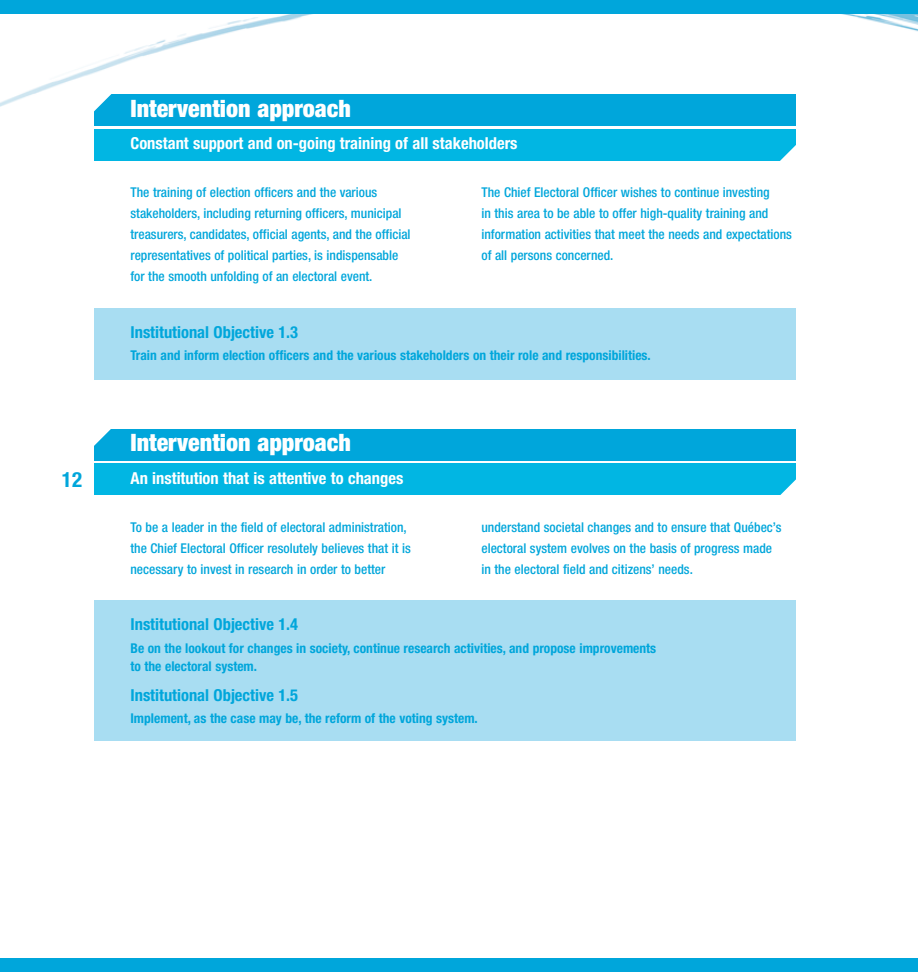
<style>
.page{position:relative;width:918px;height:972px;background:#fff}
.page>*{position:absolute;margin:0;border:0;box-sizing:border-box;transform-origin:0 0}
.t1{font:900 condensed 24px "Helvetica Neue";color:#fff}
.t2{font:700 condensed 21px "Helvetica Neue";color:#00a6db}
.t3{font:700 condensed 16.5px "Helvetica Neue";color:#fff}
.t4{font:700 condensed 16.5px "Helvetica Neue";color:#00a6db}
.t5{font:500 condensed 13.5px/21px "Helvetica Neue";color:#00a6db}
.t6{font:700 condensed 13.5px/18px "Helvetica Neue";color:#00a6db}
</style>
<div class="page">
<img style="left:0;top:14px;width:918px;height:147px">
<div style="left:0;top:958px;width:918px;height:14px;background:#00a6db"></div>
<div style="left:0;top:0;width:918px;height:14px;background:#00a6db"></div>
<div style="left:94px;top:94px;width:702px;height:32px;background:#00a6db"></div>
<div style="left:94px;top:129px;width:702px;height:31px;background:#01b6e3"></div>
<svg style="left:74px;top:74px;width:38px;height:38px"></svg>
<svg style="left:779px;top:143px;width:38px;height:18px"></svg>
<div style="left:94px;top:429px;width:702px;height:31px;background:#00a6db"></div>
<div style="left:94px;top:463px;width:702px;height:32px;background:#01b6e3"></div>
<svg style="left:94px;top:429px;width:17px;height:17px"></svg>
<svg style="left:780px;top:479px;width:16px;height:16px"></svg>
<div style="left:94px;top:308px;width:702px;height:72px;background:#a8ddf2"></div>
<div style="left:94px;top:601px;width:702px;height:140px;background:#a8ddf2"></div>
<h2 class="t2" style="left:62px;top:472px;width:22px">12</h2>
<h1 class="t1" style="left:130px;top:100px;width:222px">Intervention approach</h1>
<p class="t3" style="left:130px;top:137px;width:389px">Constant support and on-going training of all stakeholders</p>
<p class="t5" style="left:130px;top:183px;width:282px">The training of election officers and the various stakeholders, including returning officers, municipal treasurers, candidates, official agents, and the official representatives of political parties, is indispensable for the smooth unfolding of an electoral event.</p>
<p class="t5" style="left:481px;top:183px;width:312px">The Chief Electoral Officer wishes to continue investing<br>in this area to be able to offer high-quality training and information activities that meet the needs and expectations of all persons concerned.</p>
<p class="t4" style="left:130px;top:326px;width:169px">Institutional Objective 1.3</p>
<p class="t6" style="left:130px;top:348px;width:522px">Train and inform election officers and the various stakeholders on their role and responsibilities.</p>
<h1 class="t1" style="left:130px;top:434px;width:222px">Intervention approach</h1>
<p class="t3" style="left:130px;top:472px;width:274px">An institution that is attentive to changes</p>
<p class="t5" style="left:130px;top:517px;width:282px">To be a leader in the field of electoral administration, the Chief Electoral Officer resolutely believes that it is necessary to invest in research in order to better</p>
<p class="t5" style="left:481px;top:517px;width:301px">understand societal changes and to ensure that Québec’s electoral system evolves on the basis of progress made in the electoral field and citizens’ needs.</p>
<p class="t4" style="left:130px;top:619px;width:169px">Institutional Objective 1.4</p>
<p class="t6" style="left:130px;top:640px;width:527px">Be on the lookout for changes in society, continue research activities, and propose improvements to the electoral system.</p>
<p class="t4" style="left:130px;top:689px;width:169px">Institutional Objective 1.5</p>
<p class="t6" style="left:130px;top:711px;width:349px">Implement, as the case may be, the reform of the voting system.</p>
</div>
